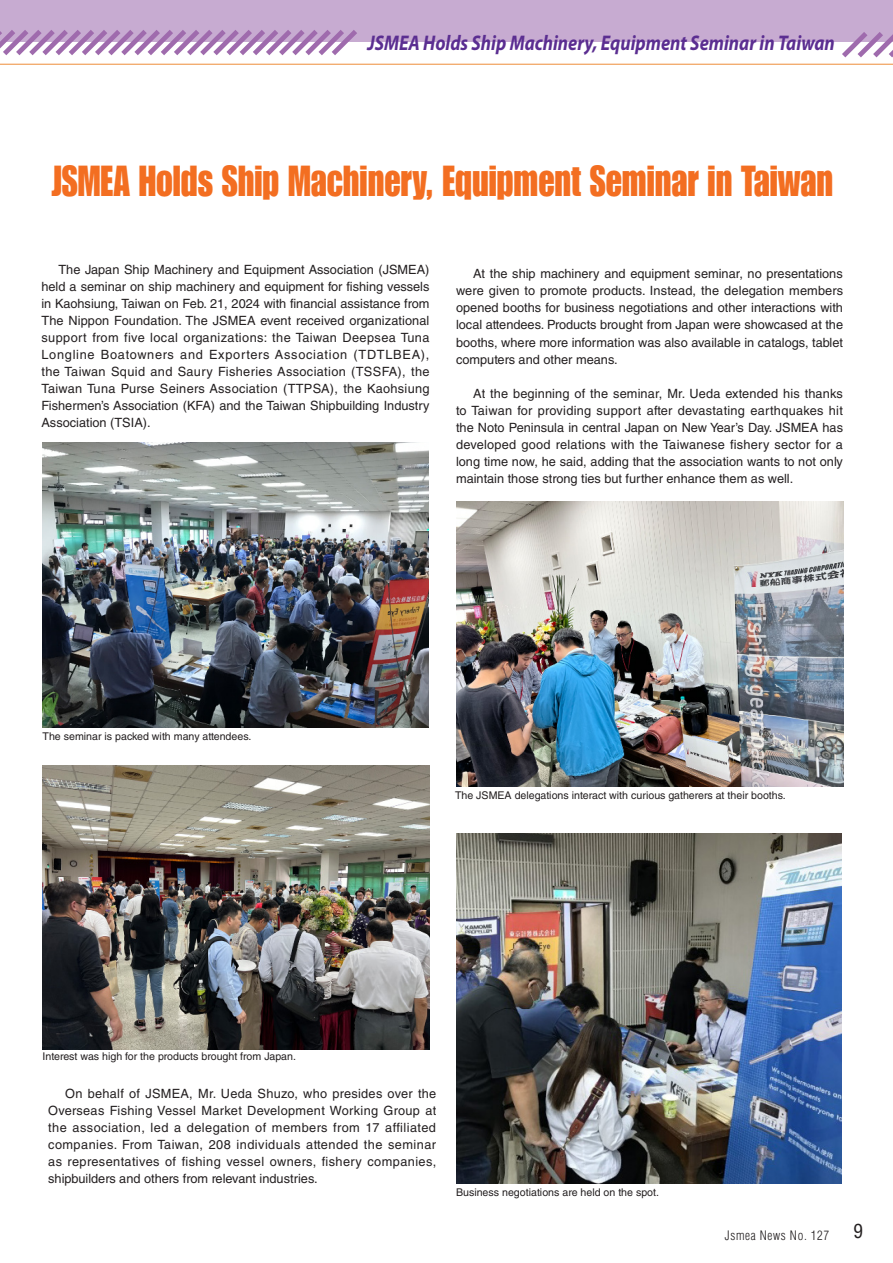
<style>
.page{position:relative;width:893px;height:1263px;background:#fff}
.page>*{position:absolute;margin:0;border:0;box-sizing:border-box;transform-origin:0 0}
.t1{font:42.45px "Impact LT Std";color:#f36e21;scale:.85 1}
.t2{font:italic 700 21.3px "Myriad Pro";color:#5b2e91;scale:.86 1}
.t3{font:condensed 19.2px "Helvetica LT Std";color:#231f20}
.t4{font:12.75px/17px "Helvetica LT Std";color:#231f20;text-align:justify}
.t5{font:300 condensed 12.75px "Helvetica LT Std";letter-spacing:.05em;color:#231f20}
.t6{font:10.65px "Helvetica LT Std";color:#231f20}
</style>
<div class="page">
<div style="left:0;top:0;width:893px;height:42px;background:#c7abd1"></div>
<svg style="left:842px;top:32px;width:51px;height:26px"></svg>
<hr style="left:0;top:64px;width:893px;height:1px;background:#ee8d39">
<svg style="left:0;top:30px;width:357px;height:26px"></svg>
<img style="left:43px;top:443px;width:385px;height:285px">
<img style="left:456px;top:502px;width:387px;height:284px">
<img style="left:456px;top:833px;width:386px;height:351px">
<img style="left:43px;top:765px;width:387px;height:284px">
<h2 class="t2" style="left:367px;top:31px;width:545px">JSMEA Holds Ship Machinery, Equipment Seminar in Taiwan</h2>
<h1 class="t1" style="left:51px;top:156px;width:922px">JSMEA Holds Ship Machinery, Equipment Seminar in Taiwan</h1>
<p class="t4" style="left:41px;top:261px;width:390px;text-indent:17px">The Japan Ship Machinery and Equipment Association (JSMEA) held a seminar on ship machinery and equipment for fishing vessels in Kaohsiung, Taiwan on Feb. 21, 2024 with financial assistance from The Nippon Foundation. The JSMEA event received organizational support from five local organizations: the Taiwan Deepsea Tuna Longline Boatowners and Exporters Association (TDTLBEA), the Taiwan Squid and Saury Fisheries Association (TSSFA), the Taiwan Tuna Purse Seiners Association (TTPSA), the Kaohsiung Fishermen’s Association (KFA) and the Taiwan Shipbuilding Industry Association (TSIA).</p>
<p class="t4" style="left:456px;top:265px;width:389px;text-indent:17px">At the ship machinery and equipment seminar, no presentations were given to promote products. Instead, the delegation members opened booths for business negotiations and other interactions with local attendees. Products brought from Japan were showcased at the booths, where more information was also available in catalogs, tablet computers and other means.</p>
<p class="t4" style="left:456px;top:385px;width:388px;text-indent:17px">At the beginning of the seminar, Mr. Ueda extended his thanks to Taiwan for providing support after devastating earthquakes hit the Noto Peninsula in central Japan on New Year’s Day. JSMEA has developed good relations with the Taiwanese fishery sector for a long time now, he said, adding that the association wants to not only maintain those strong ties but further enhance them as well.</p>
<p class="t6" style="left:43px;top:730px;width:210px">The seminar is packed with many attendees.</p>
<p class="t6" style="left:455px;top:789px;width:332px">The JSMEA delegations interact with curious gatherers at their booths.</p>
<p class="t6" style="left:43px;top:1050px;width:255px">Interest was high for the products brought from Japan.</p>
<p class="t4" style="left:48px;top:1085px;width:390px;text-indent:17px">On behalf of JSMEA, Mr. Ueda Shuzo, who presides over the Overseas Fishing Vessel Market Development Working Group at the association, led a delegation of members from 17 affiliated companies. From Taiwan, 208 individuals attended the seminar as representatives of fishing vessel owners, fishery companies, shipbuilders and others from relevant industries.</p>
<p class="t6" style="left:456px;top:1186px;width:205px">Business negotiations are held on the spot.</p>
<p class="t5" style="left:725px;top:1227px;width:106px">Jsmea News No. 127</p>
<h3 class="t3" style="left:854px;top:1219px;width:11px">9</h3>
</div>
